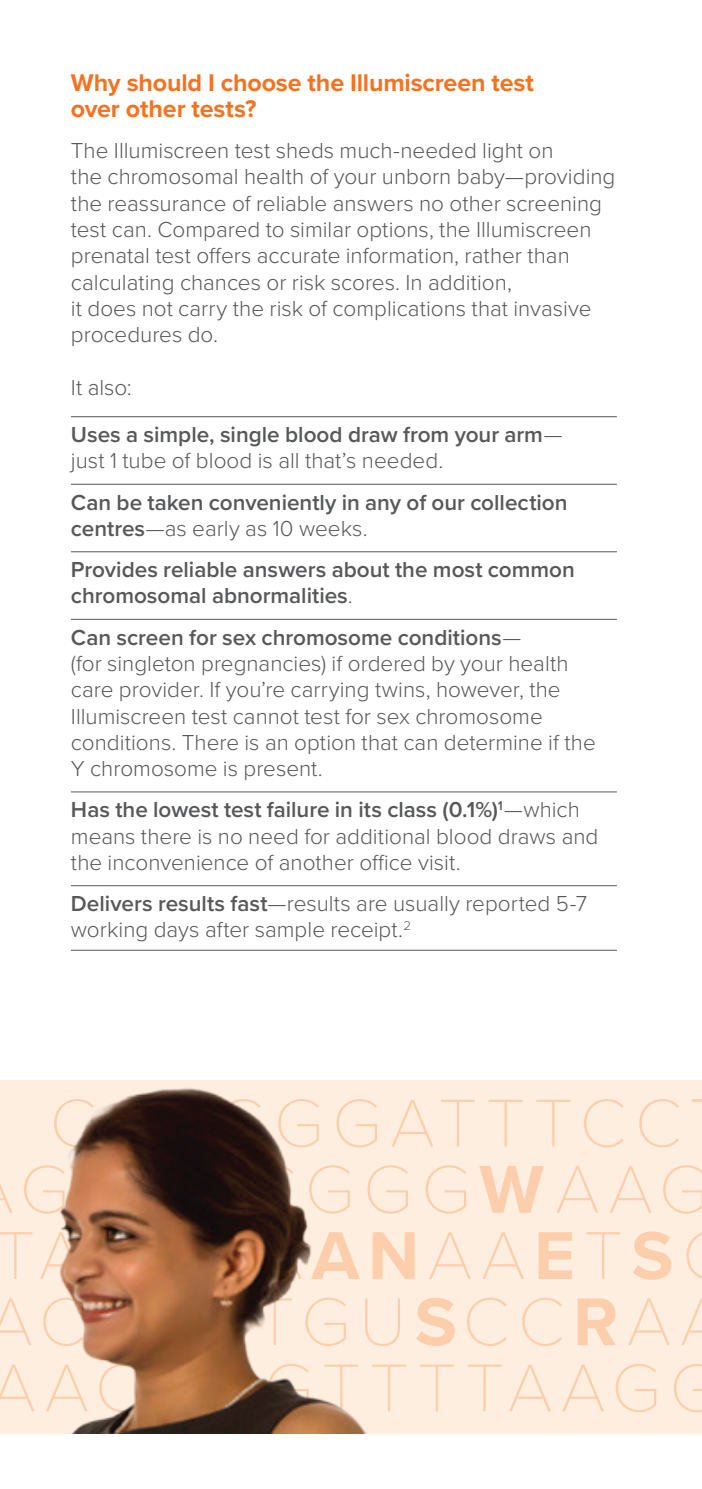
<style>
.page{position:relative;width:702px;height:1489px;background:#fff}
.page>*{position:absolute;margin:0;border:0;box-sizing:border-box;transform-origin:0 0}
.Paragraph_Light{font:700 25px/26.2px "Proxima Nova";letter-spacing:-.005em;color:#f47321}
.Paragraph_Light-2{font:300 22.5px/26.2px "Proxima Nova";color:#57585a}
.Paragraph_Light-3{font:600 22.5px/26.2px "Proxima Nova";color:#57585a}
.s1{font-weight:300}
.s2{font-weight:600}
</style>
<div class="page">
<div style="left:0;top:1080px;width:702px;height:353px;background:#feeedf"></div>
<hr style="left:71px;top:416px;width:546px;height:1px;background:#57585a">
<hr style="left:71px;top:484px;width:546px;height:1px;background:#57585a">
<hr style="left:71px;top:551px;width:546px;height:1px;background:#57585a">
<hr style="left:71px;top:619px;width:546px;height:1px;background:#57585a">
<hr style="left:71px;top:791px;width:546px;height:1px;background:#57585a">
<hr style="left:71px;top:885px;width:546px;height:1px;background:#57585a">
<hr style="left:71px;top:949px;width:546px;height:1px;background:#57585a">
<svg style="left:371px;top:1102px;width:6px;height:43px"></svg>
<svg style="left:392px;top:1099px;width:41px;height:47px"></svg>
<svg style="left:441px;top:1099px;width:34px;height:47px"></svg>
<svg style="left:488px;top:1099px;width:34px;height:47px"></svg>
<svg style="left:536px;top:1099px;width:34px;height:47px"></svg>
<svg style="left:584px;top:1099px;width:39px;height:48px"></svg>
<svg style="left:639px;top:1099px;width:40px;height:48px"></svg>
<svg style="left:692px;top:1099px;width:10px;height:2px"></svg>
<svg style="left:371px;top:1165px;width:37px;height:48px"></svg>
<svg style="left:425px;top:1165px;width:41px;height:48px"></svg>
<svg style="left:479px;top:1166px;width:64px;height:46px"></svg>
<svg style="left:557px;top:1166px;width:41px;height:46px"></svg>
<svg style="left:610px;top:1166px;width:41px;height:46px"></svg>
<svg style="left:663px;top:1165px;width:39px;height:48px"></svg>
<svg style="left:372px;top:1232px;width:42px;height:46px"></svg>
<svg style="left:429px;top:1232px;width:42px;height:46px"></svg>
<svg style="left:483px;top:1232px;width:41px;height:46px"></svg>
<svg style="left:538px;top:1232px;width:33px;height:46px"></svg>
<svg style="left:586px;top:1232px;width:34px;height:46px"></svg>
<svg style="left:633px;top:1231px;width:38px;height:48px"></svg>
<svg style="left:686px;top:1233px;width:16px;height:46px"></svg>
<svg style="left:371px;top:1298px;width:29px;height:47px"></svg>
<svg style="left:416px;top:1297px;width:38px;height:48px"></svg>
<svg style="left:467px;top:1297px;width:39px;height:48px"></svg>
<svg style="left:522px;top:1297px;width:40px;height:48px"></svg>
<svg style="left:577px;top:1298px;width:38px;height:46px"></svg>
<svg style="left:629px;top:1298px;width:40px;height:46px"></svg>
<svg style="left:682px;top:1298px;width:20px;height:46px"></svg>
<svg style="left:372px;top:1364px;width:34px;height:47px"></svg>
<svg style="left:420px;top:1364px;width:33px;height:47px"></svg>
<svg style="left:467px;top:1364px;width:34px;height:47px"></svg>
<svg style="left:509px;top:1364px;width:42px;height:47px"></svg>
<svg style="left:562px;top:1364px;width:42px;height:47px"></svg>
<svg style="left:615px;top:1364px;width:41px;height:48px"></svg>
<svg style="left:674px;top:1364px;width:28px;height:48px"></svg>
<img style="left:0;top:1088px;width:371px;height:345px">
<p class="Paragraph_Light" style="left:71px;top:70px;width:464px">Why should I choose the Illumiscreen test over other tests?</p>
<p class="Paragraph_Light-2" style="left:71px;top:138px;width:546px">The Illumiscreen test sheds much-needed light on<br>the chromosomal health of your unborn baby—providing the reassurance of reliable answers no other screening test can. Compared to similar options, the Illumiscreen prenatal test offers accurate information, rather than calculating chances or risk scores. In addition,<br>it does not carry the risk of complications that invasive procedures do.</p>
<p class="Paragraph_Light-2" style="left:71px;top:374px;width:62px">It also:</p>
<p class="Paragraph_Light-3" style="left:71px;top:422px;width:493px">Uses a simple, single blood draw from your arm<span class="s1">— just 1 tube of blood is all that’s needed.</span></p>
<p class="Paragraph_Light-3" style="left:71px;top:489px;width:498px">Can be taken conveniently in any of our collection centres<span class="s1">—as early as 10 weeks.</span></p>
<p class="Paragraph_Light-3" style="left:71px;top:557px;width:505px">Provides reliable answers about the most common chromosomal abnormalities<span class="s1">.</span></p>
<p class="Paragraph_Light-2" style="left:71px;top:624px;width:526px"><span class="s2">Can screen for sex chromosome conditions</span>—<br>(for singleton pregnancies) if ordered by your health care provider. If you’re carrying twins, however, the Illumiscreen test cannot test for sex chromosome conditions. There is an option that can determine if the Y chromosome is present.</p>
<p class="Paragraph_Light-2" style="left:71px;top:797px;width:529px"><span class="s2">Has the lowest test failure in its class (0.1%)</span><sup>1</sup>—which means there is no need for additional blood draws and the inconvenience of another office visit.</p>
<p class="Paragraph_Light-2" style="left:71px;top:890px;width:517px"><span class="s2">Delivers results fast</span>—results are usually reported 5-7 working days after sample receipt.<sup>2</sup></p>
</div>
